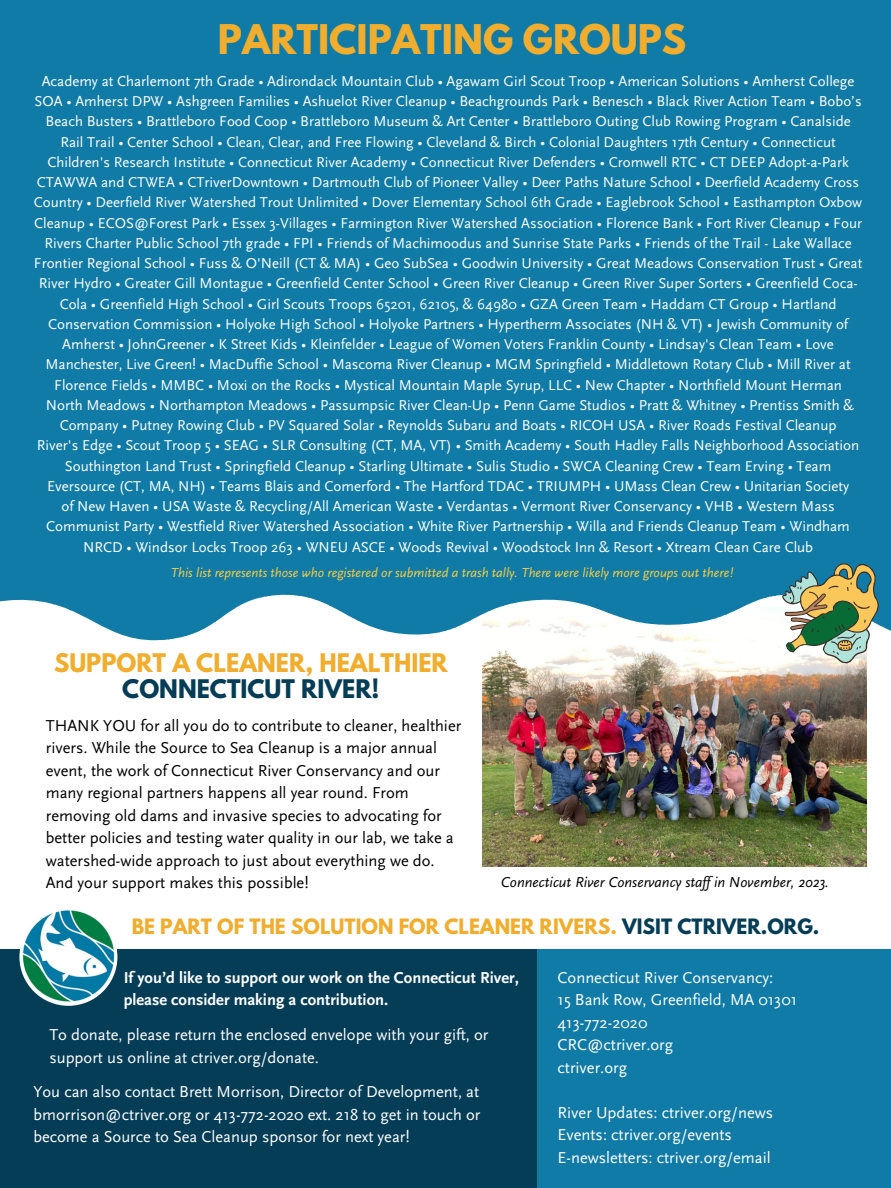
<style>
.page{position:relative;width:891px;height:1188px;background:#fff}
.page>*{position:absolute;margin:0;border:0;box-sizing:border-box;transform-origin:0 0}
.t1{font:700 36.3px "League Spartan";color:#f1ad2d}
.t2{font:700 22.65px/25.8px "League Spartan";color:#f1ad2d;text-align:center}
.t3{font:700 18.75px "League Spartan";color:#f1ad2d}
.t4{font:16.5px/22.5px "Scala Sans OT";color:#fff;text-align:justify}
.t5{font:16.5px/22.5px "Scala Sans OT";color:#000}
.t6{font:700 16.5px/22.5px "Scala Sans OT";color:#fff}
.t7{font:italic 15px "Scala Sans";color:#000}
.t8{font:14.85px/20.2px "Scala Sans OT";color:#fff;text-align:center}
.t9{font:italic 13.5px "Scala Sans";color:#facc44}
.s1{color:#053d57}
</style>
<div class="page">
<div style="left:0;top:0;width:891px;height:582px;background:#107ba6"></div>
<img style="left:482px;top:645px;width:385px;height:221px">
<svg style="left:0;top:582px;width:891px;height:60px;fill:#107ba6"></svg>
<svg style="left:782px;top:563px;width:97px;height:100px"></svg>
<div style="left:537px;top:950px;width:354px;height:238px;background:#107ba6"></div>
<div style="left:0;top:950px;width:537px;height:238px;background:#053d57"></div>
<img style="left:19px;top:908px;width:98px;height:98px;border-radius:50%">
<p class="t1" style="left:218px;top:21px;width:470px">PARTICIPATING GROUPS</p>
<p class="t8" style="left:34px;top:71px;width:830px">Academy at Charlemont 7th Grade • Adirondack Mountain Club • Agawam Girl Scout Troop • American Solutions • Amherst College SOA • Amherst DPW • Ashgreen Families • Ashuelot River Cleanup • Beachgrounds Park • Benesch • Black River Action Team • Bobo’s Beach Busters • Brattleboro Food Coop • Brattleboro Museum &amp; Art Center • Brattleboro Outing Club Rowing Program • Canalside Rail Trail • Center School • Clean, Clear, and Free Flowing • Cleveland &amp; Birch • Colonial Daughters 17th Century • Connecticut Children's Research Institute • Connecticut River Academy • Connecticut River Defenders • Cromwell RTC • CT DEEP Adopt-a-Park CTAWWA and CTWEA • CTriverDowntown • Dartmouth Club of Pioneer Valley • Deer Paths Nature School • Deerfield Academy Cross Country • Deerfield River Watershed Trout Unlimited • Dover Elementary School 6th Grade • Eaglebrook School • Easthampton Oxbow Cleanup • ECOS@Forest Park • Essex 3-Villages • Farmington River Watershed Association • Florence Bank • Fort River Cleanup • Four Rivers Charter Public School 7th grade • FPI • Friends of Machimoodus and Sunrise State Parks • Friends of the Trail - Lake Wallace Frontier Regional School • Fuss &amp; O'Neill (CT &amp; MA) • Geo SubSea • Goodwin University • Great Meadows Conservation Trust • Great River Hydro • Greater Gill Montague • Greenfield Center School • Green River Cleanup • Green River Super Sorters • Greenfield Coca-Cola • Greenfield High School • Girl Scouts Troops 65201, 62105, &amp; 64980 • GZA Green Team • Haddam CT Group • Hartland Conservation Commission • Holyoke High School • Holyoke Partners • Hypertherm Associates (NH &amp; VT) • Jewish Community of Amherst • JohnGreener • K Street Kids • Kleinfelder • League of Women Voters Franklin County • Lindsay's Clean Team • Love Manchester, Live Green! • MacDuffie School • Mascoma River Cleanup • MGM Springfield • Middletown Rotary Club • Mill River at Florence Fields • MMBC • Moxi on the Rocks • Mystical Mountain Maple Syrup, LLC • New Chapter • Northfield Mount Herman</p>
<p class="t8" style="left:46px;top:395px;width:810px">North Meadows • Northampton Meadows • Passumpsic River Clean-Up • Penn Game Studios • Pratt &amp; Whitney • Prentiss Smith &amp;<br>Company • Putney Rowing Club • PV Squared Solar • Reynolds Subaru and Boats • RICOH USA • River Roads Festival Cleanup</p>
<p class="t8" style="left:37px;top:435px;width:824px">River's Edge • Scout Troop 5 • SEAG • SLR Consulting (CT, MA, VT) • Smith Academy • South Hadley Falls Neighborhood Association<br>Southington Land Trust • Springfield Cleanup • Starling Ultimate • Sulis Studio • SWCA Cleaning Crew • Team Erving • Team<br>Eversource (CT, MA, NH) • Teams Blais and Comerford • The Hartford TDAC • TRIUMPH • UMass Clean Crew • Unitarian Society</p>
<p class="t8" style="left:46px;top:496px;width:805px">of New Haven • USA Waste &amp; Recycling/All American Waste • Verdantas • Vermont River Conservancy • VHB • Western Mass<br>Communist Party • Westfield River Watershed Association • White River Partnership • Willa and Friends Cleanup Team • Windham<br>NRCD • Windsor Locks Troop 263 • WNEU ASCE • Woods Revival • Woodstock Inn &amp; Resort • Xtream Clean Care Club</p>
<p class="t9" style="left:171px;top:565px;width:564px">This list represents those who registered or submitted a trash tally. There were likely more groups out there!</p>
<p class="t2" style="left:54px;top:653px;width:395px">SUPPORT A CLEANER, HEALTHIER<br><span class="s1">CONNECTICUT RIVER!</span></p>
<p class="t5" style="left:46px;top:714px;width:417px">THANK YOU for all you do to contribute to cleaner, healthier rivers. While the Source to Sea Cleanup is a major annual event, the work of Connecticut River Conservancy and our many regional partners happens all year round. From removing old dams and invasive species to advocating for better policies and testing water quality in our lab, we take a watershed-wide approach to just about everything we do.</p>
<p class="t5" style="left:46px;top:871px;width:264px">And your support makes this possible!</p>
<p class="t7" style="left:501px;top:874px;width:330px">Connecticut River Conservancy staf in November, 2023.</p>
<p class="t3" style="left:132px;top:917px;width:689px">BE PART OF THE SOLUTION FOR CLEANER RIVERS. <span class="s1">VISIT CTRIVER.ORG.</span></p>
<p class="t4" style="left:558px;top:966px;width:217px">Connecticut River Conservancy:</p>
<p class="t4" style="left:558px;top:988px;width:241px">15 Bank Row, Greenfield, MA 01301</p>
<p class="t4" style="left:558px;top:1011px;width:91px">413-772-2020</p>
<p class="t4" style="left:558px;top:1033px;width:117px">CRC@ctriver.org</p>
<p class="t4" style="left:558px;top:1056px;width:71px">ctriver.org</p>
<p class="t4" style="left:558px;top:1101px;width:217px">River Updates: ctriver.org/news</p>
<p class="t4" style="left:558px;top:1123px;width:176px">Events: ctriver.org/events</p>
<p class="t4" style="left:558px;top:1146px;width:215px">E-newsletters: ctriver.org/email</p>
<p class="t6" style="left:124px;top:966px;width:397px">If you’d like to support our work on the Connecticut River, please consider making a contribution.</p>
<p class="t4" style="left:49px;top:1023px;width:441px">To donate, please return the enclosed envelope with your gift, or support us online at ctriver.org/donate.</p>
<p class="t4" style="left:33px;top:1081px;width:448px">You can also contact Brett Morrison, Director of Development, at bmorrison@ctriver.org or 413-772-2020 ext. 218 to get in touch or become a Source to Sea Cleanup sponsor for next year!</p>
</div>
